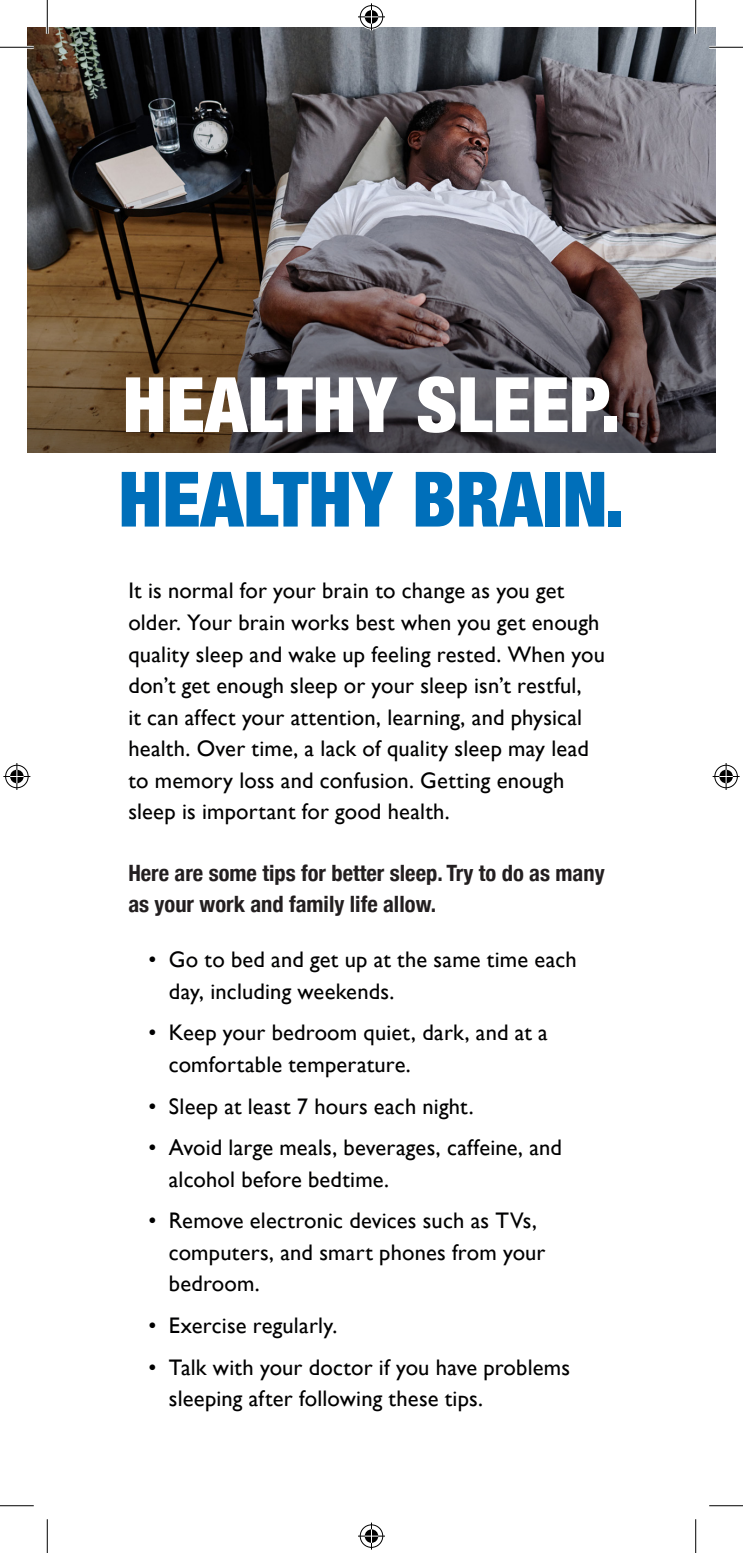
<style>
.page{position:relative;width:743px;height:1553px;background:#fff}
.page>*{position:absolute;margin:0;border:0;box-sizing:border-box;transform-origin:0 0}
.t1{font:900 condensed 76.5px "Helvetica Neue";color:#fff}
.t2{font:900 condensed 76.5px "Helvetica Neue";color:#006fba}
.t3{font:22.5px/31.5px "Gill Sans";letter-spacing:.01em;color:#000001}
.t4{font:700 condensed 22.5px/31.5px "Helvetica Neue";color:#231f20}
</style>
<div class="page">
<img style="left:27px;top:27px;width:689px;height:195px">
<svg style="left:27px;top:222px;width:689px;height:230px;background:#63554e"></svg>
<hr style="left:0;top:46px;width:34px;height:3px;background:#fff">
<hr style="left:709px;top:46px;width:33px;height:3px;background:#fff">
<hr style="left:46px;top:0;width:3px;height:34px;background:#fff">
<hr style="left:694px;top:0;width:3px;height:34px;background:#fff">
<hr style="left:0;top:47px;width:34px;height:1px;background:#000">
<hr style="left:709px;top:47px;width:33px;height:1px;background:#000">
<hr style="left:0;top:1505px;width:34px;height:1px;background:#000">
<hr style="left:709px;top:1505px;width:33px;height:1px;background:#000">
<hr style="left:47px;top:0;width:1px;height:34px;background:#000">
<hr style="left:47px;top:1519px;width:1px;height:33px;background:#000">
<hr style="left:695px;top:0;width:1px;height:34px;background:#000">
<hr style="left:695px;top:1519px;width:1px;height:33px;background:#000">
<svg style="left:358px;top:3px;width:27px;height:27px"></svg>
<svg style="left:358px;top:1522px;width:27px;height:27px"></svg>
<svg style="left:3px;top:763px;width:27px;height:27px"></svg>
<svg style="left:712px;top:763px;width:27px;height:27px"></svg>
<p class="t1" style="left:123px;top:342px;width:499px">HEALTHY SLEEP.</p>
<p class="t2" style="left:118px;top:436px;width:507px">HEALTHY BRAIN.</p>
<p class="t3" style="left:128px;top:575px;width:478px">It is normal for your brain to change as you get older. Your brain works best when you get enough quality sleep and wake up feeling rested. When you don’t get enough sleep or your sleep isn’t restful,<br>it can affect your attention, learning, and physical health. Over time, a lack of quality sleep may lead to memory loss and confusion. Getting enough sleep is important for good health.</p>
<p class="t4" style="left:128px;top:855px;width:478px">Here are some tips for better sleep. Try to do as many as your work and family life allow.</p>
<p class="t3" style="left:169px;top:943px;width:409px;text-indent:-20px">• Go to bed and get up at the same time each day, including weekends.</p>
<p class="t3" style="left:169px;top:1016px;width:380px;text-indent:-20px">• Keep your bedroom quiet, dark, and at a comfortable temperature.</p>
<p class="t3" style="left:148px;top:1090px;width:326px">• Sleep at least 7 hours each night.</p>
<p class="t3" style="left:169px;top:1131px;width:395px;text-indent:-20px">• Avoid large meals, beverages, caffeine, and alcohol before bedtime.</p>
<p class="t3" style="left:169px;top:1204px;width:378px;text-indent:-20px">• Remove electronic devices such as TVs, computers, and smart phones from your bedroom.</p>
<p class="t3" style="left:148px;top:1309px;width:190px">• Exercise regularly.</p>
<p class="t3" style="left:169px;top:1351px;width:403px;text-indent:-20px">• Talk with your doctor if you have problems sleeping after following these tips.</p>
</div>
